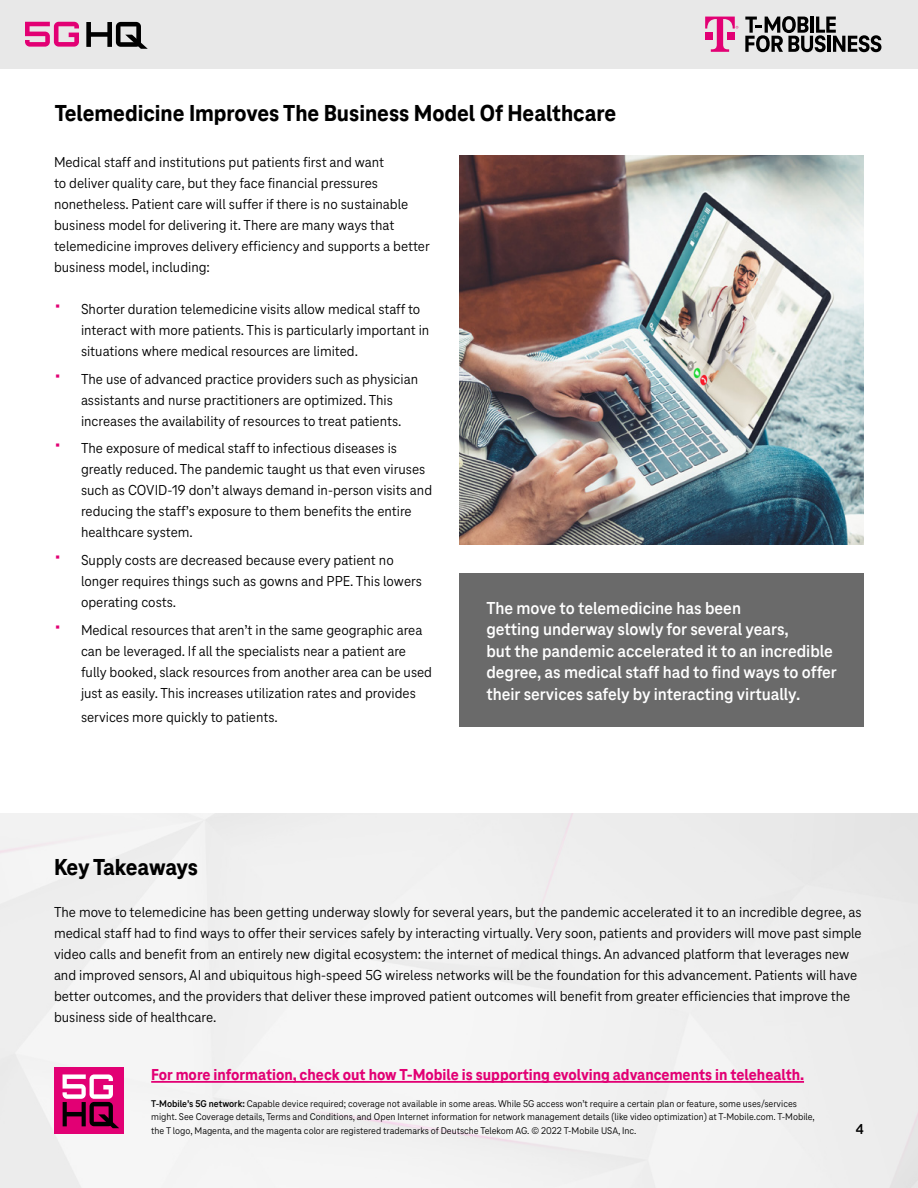
<style>
.page{position:relative;width:918px;height:1188px;background:#fff}
.page>*{position:absolute;margin:0;border:0;box-sizing:border-box;transform-origin:0 0}
.t1{font:800 24px "Tele Neo";color:#000}
.t2{font:700 18px/21.6px "Tele Neo";color:#fff}
.t3{font:800 16.5px "Tele Neo";color:#e20074}
.t4{font:15px/21px "Tele Neo";color:#000}
.t5{font:700 15px "Tele Neo";color:#000}
.t6{font:10.2px/13.5px "Tele Neo";color:#000}
.s1{font-size:24px;color:#e20074}
.s2{font-weight:700}
</style>
<div class="page">
<div style="left:0;top:813px;width:918px;height:375px;background:#f0f0f0"></div>
<div style="left:54px;top:1068px;width:69px;height:66px;background:#e20074"></div>
<svg style="left:63px;top:1074px;width:56px;height:54px"></svg>
<div style="left:0;top:0;width:918px;height:68px;background:#e8e8e8"></div>
<svg style="left:25px;top:22px;width:54px;height:25px"></svg>
<svg style="left:86px;top:22px;width:62px;height:27px"></svg>
<svg style="left:705px;top:17px;width:33px;height:35px"></svg>
<svg style="left:745px;top:16px;width:136px;height:36px"></svg>
<img style="left:459px;top:156px;width:405px;height:388px">
<div style="left:459px;top:573px;width:405px;height:154px;background:#6a6a6a"></div>
<hr style="left:151px;top:1081px;width:653px;height:2px;background:#e20074">
<h1 class="t1" style="left:55px;top:100px;width:563px">Telemedicine Improves The Business Model Of Healthcare</h1>
<p class="t4" style="left:54px;top:152px;width:377px">Medical staff and institutions put patients first and want<br>to deliver quality care, but they face financial pressures nonetheless. Patient care will suffer if there is no sustainable business model for delivering it. There are many ways that telemedicine improves delivery efficiency and supports a better business model, including:</p>
<p class="t4" style="left:81px;top:299px;width:350px;text-indent:-27px"><span class="s1">•</span> Shorter duration telemedicine visits allow medical staff to interact with more patients. This is particularly important in situations where medical resources are limited.</p>
<p class="t4" style="left:81px;top:368px;width:339px;text-indent:-27px"><span class="s1">•</span> The use of advanced practice providers such as physician assistants and nurse practitioners are optimized. This increases the availability of resources to treat patients.</p>
<p class="t4" style="left:81px;top:438px;width:353px;text-indent:-27px"><span class="s1">•</span> The exposure of medical staff to infectious diseases is greatly reduced. The pandemic taught us that even viruses such as COVID-19 don’t always demand in-person visits and reducing the staff’s exposure to them benefits the entire healthcare system.</p>
<p class="t4" style="left:81px;top:550px;width:343px;text-indent:-27px"><span class="s1">•</span> Supply costs are decreased because every patient no longer requires things such as gowns and PPE. This lowers operating costs.</p>
<p class="t4" style="left:81px;top:620px;width:353px;text-indent:-27px"><span class="s1">•</span> Medical resources that aren’t in the same geographic area can be leveraged. If all the specialists near a patient are fully booked, slack resources from another area can be used just as easily. This increases utilization rates and provides</p>
<p class="t4" style="left:81px;top:707px;width:198px">services more quickly to patients.</p>
<p class="t2" style="left:486px;top:597px;width:352px">The move to telemedicine has been<br>getting underway slowly for several years,<br>but the pandemic accelerated it to an incredible degree, as medical staff had to find ways to offer their services safely by interacting virtually.</p>
<h1 class="t1" style="left:54px;top:854px;width:146px">Key Takeaways</h1>
<p class="t4" style="left:54px;top:902px;width:809px">The move to telemedicine has been getting underway slowly for several years, but the pandemic accelerated it to an incredible degree, as medical staff had to find ways to offer their services safely by interacting virtually. Very soon, patients and providers will move past simple video calls and benefit from an entirely new digital ecosystem: the internet of medical things. An advanced platform that leverages new and improved sensors, AI and ubiquitous high-speed 5G wireless networks will be the foundation for this advancement. Patients will have better outcomes, and the providers that deliver these improved patient outcomes will benefit from greater efficiencies that improve the business side of healthcare.</p>
<p class="t3" style="left:151px;top:1065px;width:655px">For more information, check out how T-Mobile is supporting evolving advancements in telehealth.</p>
<p class="t6" style="left:151px;top:1097px;width:665px"><span class="s2">T-Mobile’s 5G network:</span> Capable device required; coverage not available in some areas. While 5G access won’t require a certain plan or feature, some uses/services might. See Coverage details, Terms and Conditions, and Open Internet information for network management details (like video optimization) at T-Mobile.com. T-Mobile, the T logo, Magenta, and the magenta color are registered trademarks of Deutsche Telekom AG. © 2022 T-Mobile USA, Inc.</p>
<p class="t5" style="left:856px;top:1120px;width:10px">4</p>
</div>
